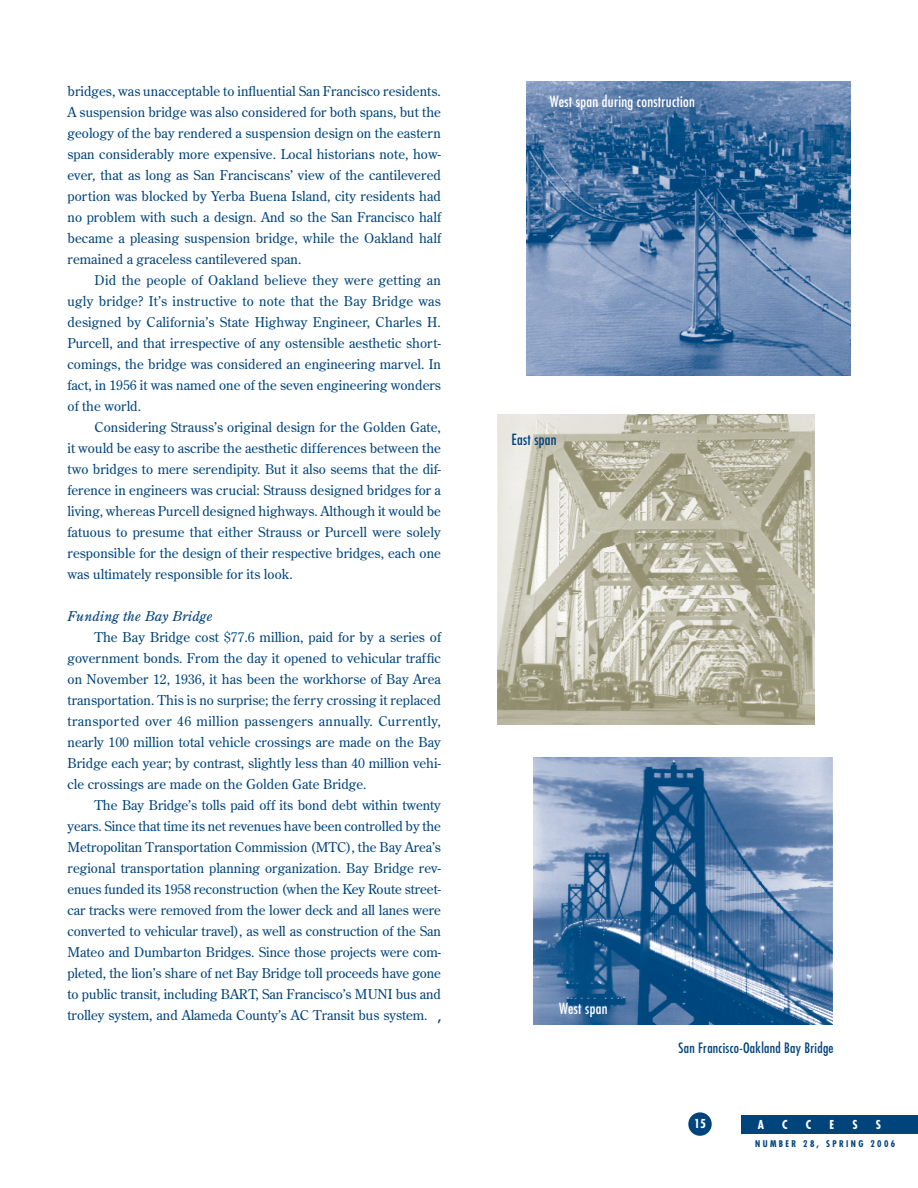
<style>
.page{position:relative;width:918px;height:1188px;background:#fff}
.page>*{position:absolute;margin:0;border:0;box-sizing:border-box;transform-origin:0 0}
.t1{font:condensed 15px "Futura";letter-spacing:.02em;color:#fff}
.t2{font:condensed 15px "Futura";letter-spacing:.02em;color:#00447c}
.t3{font:condensed 13.95px "Futura";letter-spacing:.02em;color:#00447c}
.t4{font:13.5px/21px "Century Old Style";letter-spacing:-.005em;color:#00447c;text-align:justify}
.t5{font:italic 13.5px "Century Old Style";letter-spacing:.01em;color:#00447c;scale:1.05 1}
.t6{font:700 condensed 12px "Futura";color:#fff}
.t7{font:700 condensed 9px "Futura";letter-spacing:.265em;color:#00447c}
.s1{font-family:"Courier";font-size:15px}
</style>
<div class="page">
<div style="left:688px;top:1112px;width:24px;height:24px;background:#00447c;border-radius:50%"></div>
<div style="left:741px;top:1115px;width:177px;height:19px;background:#00447c"></div>
<img style="left:533px;top:758px;width:299px;height:266px">
<img style="left:498px;top:414px;width:316px;height:311px">
<img style="left:527px;top:81px;width:323px;height:294px">
<p class="t4" style="left:68px;top:82px;width:375px">bridges, was unacceptable to influential San Francisco residents.<br>A suspension bridge was also considered for both spans, but the geology of the bay rendered a suspension design on the eastern span considerably more expensive. Local historians note, how&shy;ever, that as long as San Franciscans’ view of the cantilevered portion was blocked by Yerba Buena Island, city residents had no problem with such a design. And so the San Francisco half became a pleasing suspension bridge, while the Oakland half remained a graceless cantilevered span.</p>
<p class="t4" style="left:68px;top:271px;width:375px;text-indent:27px">Did the people of Oakland believe they were getting an ugly bridge? It’s instructive to note that the Bay Bridge was designed by California’s State Highway Engineer, Charles H.<br>Purcell, and that irrespective of any ostensible aesthetic short&shy;comings, the bridge was considered an engineering marvel. In fact, in 1956 it was named one of the seven engineering wonders of the world.</p>
<p class="t4" style="left:68px;top:418px;width:375px;text-indent:27px">Considering Strauss’s original design for the Golden Gate, it would be easy to ascribe the aesthetic differences between the two bridges to mere serendipity. But it also seems that the dif&shy;ference in engineers was crucial: Strauss designed bridges for a living, whereas Purcell designed highways. Although it would be fatuous to presume that either Strauss or Purcell were solely responsible for the design of their respective bridges, each one was ultimately responsible for its look.</p>
<p class="t5" style="left:68px;top:611px;width:139px">Funding the Bay Bridge</p>
<p class="t4" style="left:68px;top:628px;width:375px;text-indent:27px">The Bay Bridge cost $77.6 million, paid for by a series of government bonds. From the day it opened to vehicular traffic on November 12, 1936, it has been the workhorse of Bay Area transportation. This is no surprise; the ferry crossing it replaced transported over 46 million passengers annually. Currently, nearly 100 million total vehicle crossings are made on the Bay Bridge each year; by contrast, slightly less than 40 million vehi&shy;cle crossings are made on the Golden Gate Bridge.</p>
<p class="t4" style="left:68px;top:796px;width:378px;text-align:left;text-indent:27px">The Bay Bridge’s tolls paid off its bond debt within twenty years. Since that time its net revenues have been controlled by the Metropolitan Transportation Commission (MTC), the Bay Area’s regional transportation planning organization. Bay Bridge rev&shy;enues funded its 1958 reconstruction (when the Key Route street&shy;car tracks were removed from the lower deck and all lanes were converted to vehicular travel), as well as construction of the San Mateo and Dumbarton Bridges. Since those projects were com&shy;pleted, the lion’s share of net Bay Bridge toll proceeds have gone to public transit, including BART, San Francisco’s MUNI bus and trolley system, and Alameda County’s AC Transit bus system. <span class="s1">‚</span></p>
<p class="t1" style="left:550px;top:94px;width:147px">West span during construction</p>
<p class="t2" style="left:512px;top:432px;width:47px">East span</p>
<p class="t1" style="left:559px;top:1002px;width:50px">West span</p>
<p class="t3" style="left:679px;top:1042px;width:157px">San Francisco-Oakland Bay Bridge</p>
<p class="t6" style="left:694px;top:1118px;width:13px">15</p>
<p class="t6" style="left:758px;top:1119px;width:8px">A</p>
<p class="t6" style="left:782px;top:1119px;width:7px">C</p>
<p class="t6" style="left:806px;top:1119px;width:7px">C</p>
<p class="t6" style="left:830px;top:1119px;width:6px">E</p>
<p class="t6" style="left:852px;top:1119px;width:7px">S</p>
<p class="t6" style="left:876px;top:1119px;width:7px">S</p>
<p class="t7" style="left:755px;top:1139px;width:142px">NUMBER 28, SPRING 2006</p>
</div>
